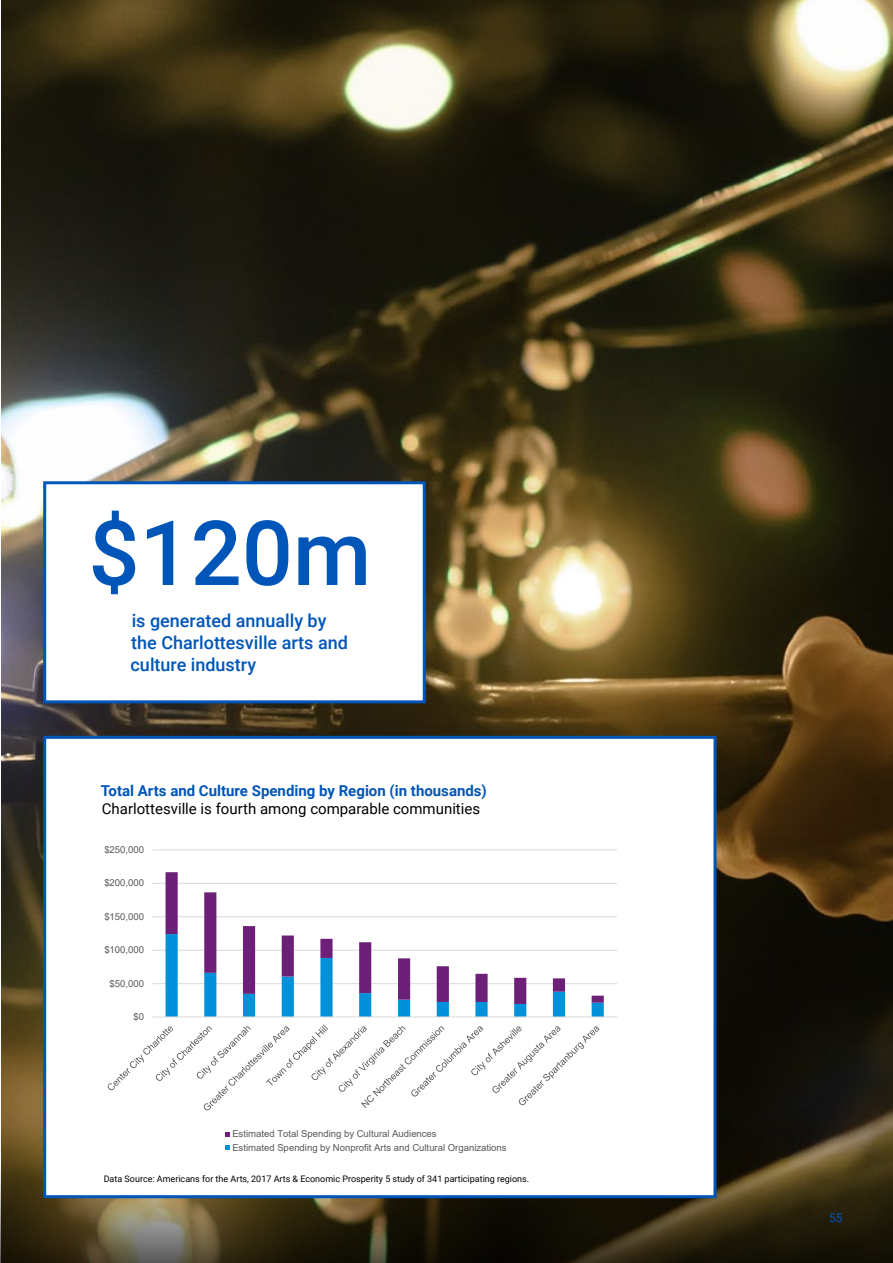
<style>
.page{position:relative;width:893px;height:1263px;background:#fff}
.page>*{position:absolute;margin:0;border:0;box-sizing:border-box;transform-origin:0 0}
.t1{font:500 90px "Roboto";color:#0055b8}
.t2{font:500 18px/21.6px "Roboto";color:#0055b8}
.t3{font:15px "Roboto";color:#000}
.t4{font:700 15px "Roboto";color:#0055b8}
.t5{font:12px "Roboto";color:#0055b8}
.t6{font:9.6px/13.8px "Arial";letter-spacing:-.005em;color:#595959}
.t7{font:9px "Roboto";color:#000}
</style>
<div class="page">
<img style="left:1px;top:0;width:892px;height:1126px">
<svg style="left:0;top:1126px;width:893px;height:137px;background:#382f19"></svg>
<div style="left:43px;top:736px;width:673px;height:462px;background:#fff;border:3px solid #0055b8"></div>
<hr style="left:152px;top:983px;width:465px;height:1px;background:#d9d9d9">
<hr style="left:152px;top:950px;width:465px;height:1px;background:#d9d9d9">
<hr style="left:152px;top:916px;width:465px;height:1px;background:#d9d9d9">
<hr style="left:152px;top:883px;width:465px;height:1px;background:#d9d9d9">
<hr style="left:152px;top:849px;width:465px;height:1px;background:#d9d9d9">
<svg style="left:166px;top:1004px;width:438px;height:12px"></svg>
<svg style="left:166px;top:872px;width:438px;height:132px"></svg>
<hr style="left:152px;top:1016px;width:465px;height:1px;background:#d9d9d9">
<svg style="left:108px;top:1024px;width:492px;height:86px"></svg>
<svg style="left:226px;top:1132px;width:4px;height:4px"></svg>
<svg style="left:226px;top:1145px;width:4px;height:5px"></svg>
<div style="left:43px;top:481px;width:383px;height:222px;background:#fff;border:3px solid #0055b8"></div>
<h1 class="t1" style="left:88px;top:490px;width:284px">$120m</h1>
<h2 class="t2" style="left:131px;top:609px;width:219px">is generated annually by the Charlottesville arts and culture industry</h2>
<h3 class="t4" style="left:101px;top:780px;width:388px">Total Arts and Culture Spending by Region (in thousands)</h3>
<h3 class="t3" style="left:102px;top:798px;width:380px">Charlottesville is fourth among comparable communities</h3>
<p class="t6" style="left:104px;top:842px;width:41px">$250,000</p>
<p class="t6" style="left:104px;top:876px;width:41px">$200,000</p>
<p class="t6" style="left:104px;top:909px;width:41px">$150,000</p>
<p class="t6" style="left:104px;top:943px;width:41px">$100,000</p>
<p class="t6" style="left:110px;top:976px;width:36px">$50,000</p>
<p class="t6" style="left:133px;top:1010px;width:12px">$0</p>
<p class="t6" style="left:232px;top:1127px;width:276px">Estimated Total Spending by Cultural Audiences<br>Estimated Spending by Nonprofit Arts and Cultural Organizations</p>
<p class="t7" style="left:104px;top:1172px;width:427px">Data Source: Americans for the Arts, 2017 Arts &amp; Economic Prosperity 5 study of 341 participating regions.</p>
<p class="t5" style="left:829px;top:1209px;width:15px">55</p>
</div>
